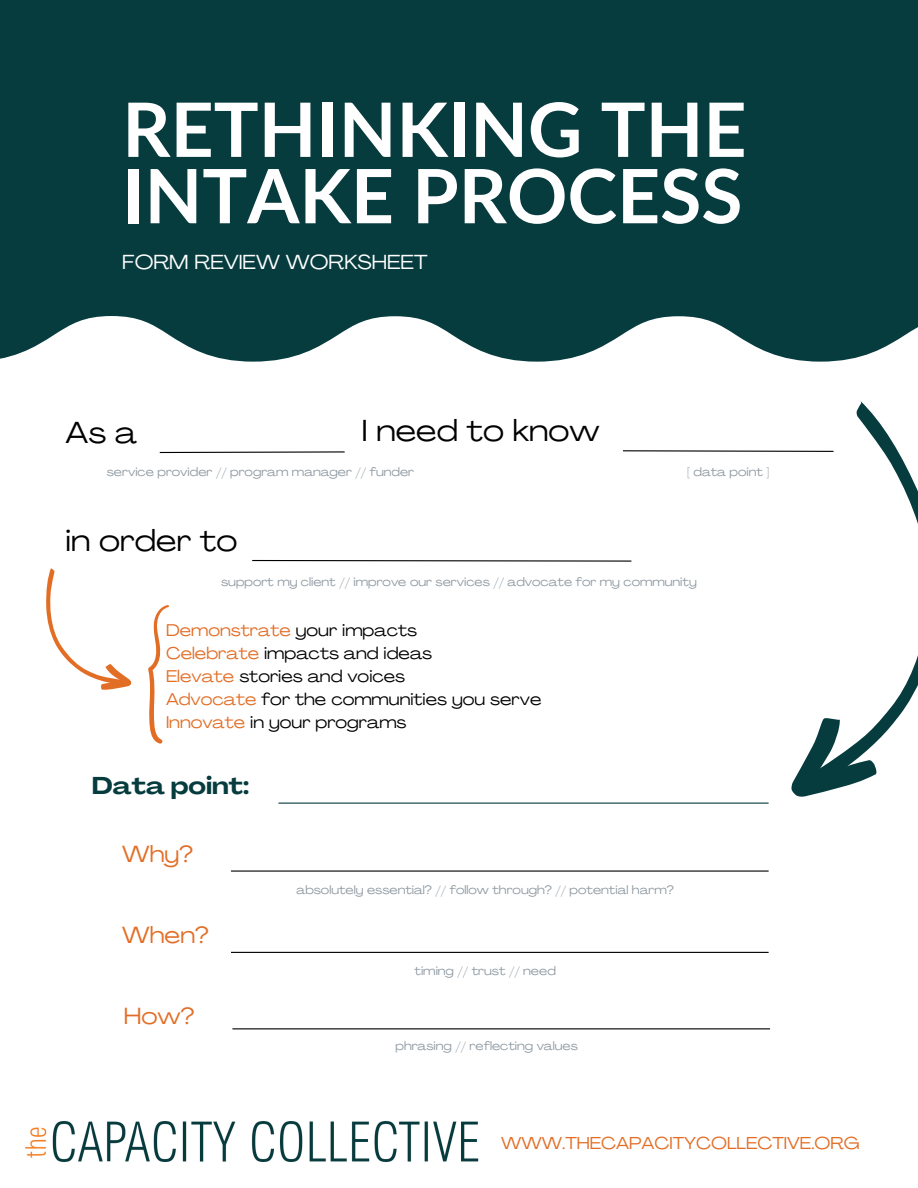
<style>
.page{position:relative;width:918px;height:1188px;background:#fff}
.page>*{position:absolute;margin:0;border:0;box-sizing:border-box;transform-origin:0 0}
.t1{font:700 75px/66.3px "Lato";color:#fff}
.t2{font:expanded 30px "Agrandir";color:#000}
.t3{font:700 expanded 24px "Agrandir";color:#073c3f}
.t4{font:expanded 23.1px "Agrandir";color:#e26e26}
.t5{font:expanded 20.1px "Agrandir";color:#fff}
.t6{font:expanded 17.1px "Agrandir";color:#e26e26}
.t7{font:expanded 16.8px "Agrandir";color:#000}
.t8{font:expanded 16.8px "Agrandir";color:#e26e26}
.t9{font:expanded 12px "Agrandir";color:#8e99a2}
.s1{color:#000}
.s2{color:#e26e26}
</style>
<div class="page">
<div style="left:0;top:0;width:918px;height:362px;background:#073c3f"></div>
<svg style="left:159px;top:451px;width:186px;height:3px"></svg>
<svg style="left:252px;top:559px;width:380px;height:3px"></svg>
<hr style="left:278px;top:803px;width:491px;height:1px;background:#073c3f">
<hr style="left:231px;top:870px;width:538px;height:2px;background:#000">
<svg style="left:623px;top:450px;width:173px;height:2px"></svg>
<svg style="left:796px;top:401px;width:122px;height:337px"></svg>
<svg style="left:791px;top:716px;width:89px;height:81px"></svg>
<hr style="left:231px;top:952px;width:538px;height:1px;background:#000">
<hr style="left:232px;top:1028px;width:538px;height:1px;background:#000">
<svg style="left:46px;top:568px;width:86px;height:122px"></svg>
<svg style="left:148px;top:605px;width:21px;height:139px"></svg>
<img style="left:25px;top:1121px;width:454px;height:41px">
<p class="t1" style="left:122px;top:95px;width:626px">RETHINKING THE<br>INTAKE PROCESS</p>
<p class="t5" style="left:122px;top:254px;width:307px">FORM REVIEW WORKSHEET</p>
<p class="t2" style="left:66px;top:420px;width:73px">As a</p>
<p class="t2" style="left:362px;top:418px;width:239px">I need to know</p>
<p class="t9" style="left:107px;top:467px;width:309px">service provider // program manager // funder</p>
<p class="t9" style="left:687px;top:467px;width:83px">[ data point ]</p>
<p class="t2" style="left:66px;top:529px;width:173px">in order to</p>
<p class="t9" style="left:221px;top:577px;width:477px">support my client // improve our services // advocate for my community</p>
<p class="t8" style="left:166px;top:623px;width:253px">Demonstrate <span class="s1">your impacts</span></p>
<p class="t7" style="left:166px;top:646px;width:268px"><span class="s2">Celebrate</span> impacts and ideas</p>
<p class="t7" style="left:166px;top:669px;width:241px"><span class="s2">Elevate</span> stories and voices</p>
<p class="t7" style="left:166px;top:692px;width:377px"><span class="s2">Advocate</span> for the communities you serve</p>
<p class="t7" style="left:166px;top:715px;width:242px"><span class="s2">Innovate</span> in your programs</p>
<p class="t3" style="left:92px;top:776px;width:159px">Data point:</p>
<p class="t4" style="left:122px;top:845px;width:72px">Why?</p>
<p class="t4" style="left:122px;top:926px;width:88px">When?</p>
<p class="t4" style="left:124px;top:1007px;width:72px">How?</p>
<p class="t9" style="left:297px;top:885px;width:379px">absolutely essential? // follow through? // potential harm?</p>
<p class="t9" style="left:415px;top:966px;width:143px">timing // trust // need</p>
<p class="t9" style="left:396px;top:1041px;width:184px">phrasing // reflecting values</p>
<p class="t6" style="left:501px;top:1136px;width:360px">WWW.THECAPACITYCOLLECTIVE.ORG</p>
</div>
